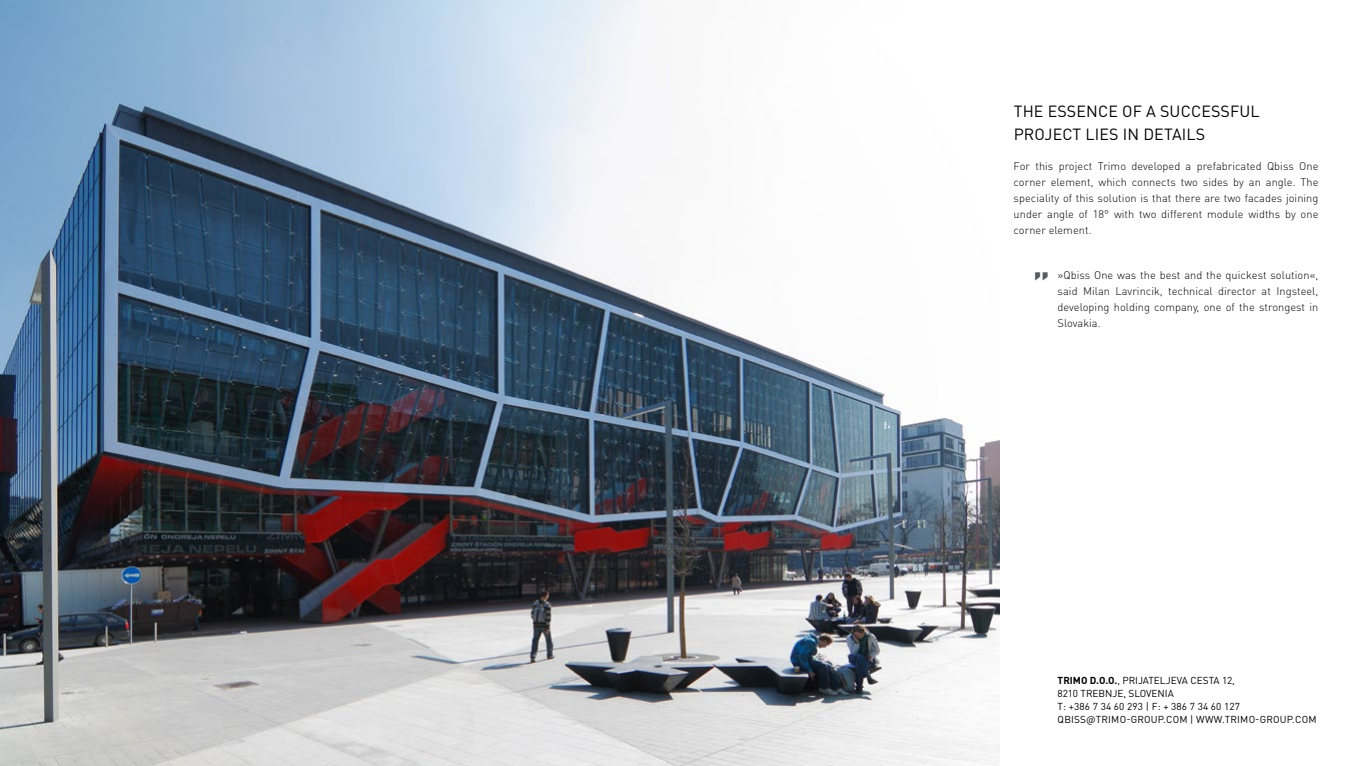
<style>
.page{position:relative;width:1361px;height:766px;background:#fff}
.page>*{position:absolute;margin:0;border:0;box-sizing:border-box;transform-origin:0 0}
.t1{font:700 36px "DIN Pro";color:#58595b}
.t2{font:16px/23px "DIN Pro";letter-spacing:.01em;color:#000}
.t3{font:300 11px/16px "DIN Pro";letter-spacing:.005em;color:#000;text-align:justify}
.t4{font:10px/13px "DIN Pro";letter-spacing:.01em;color:#000}
.s1{font-weight:700}
</style>
<div class="page">
<img style="left:0;top:0;width:999px;height:765px">
<h2 class="t2" style="left:1013px;top:99px;width:247px">THE ESSENCE OF A SUCCESSFUL<br>PROJECT LIES IN DETAILS</h2>
<p class="t3" style="left:1013px;top:158px;width:306px">For this project Trimo developed a prefabricated Qbiss One corner element, which connects two sides by an angle. The speciality of this solution is that there are two facades joining under angle of 18° with two different module widths by one corner element.</p>
<h1 class="t1" style="left:1033px;top:261px;width:19px">”</h1>
<p class="t3" style="left:1057px;top:267px;width:262px">»Qbiss One was the best and the quickest solution«, said Milan Lavrincik, technical director at Ingsteel, developing holding company, one of the strongest in Slovakia.</p>
<p class="t4" style="left:1057px;top:673px;width:260px"><span class="s1">TRIMO D.O.O.</span>, PRIJATELJEVA CESTA 12,<br>8210 TREBNJE, SLOVENIA<br>T: +386 7 34 60 293 | F: + 386 7 34 60 127<br>QBISS@TRIMO-GROUP.COM | WWW.TRIMO-GROUP.COM</p>
</div>
